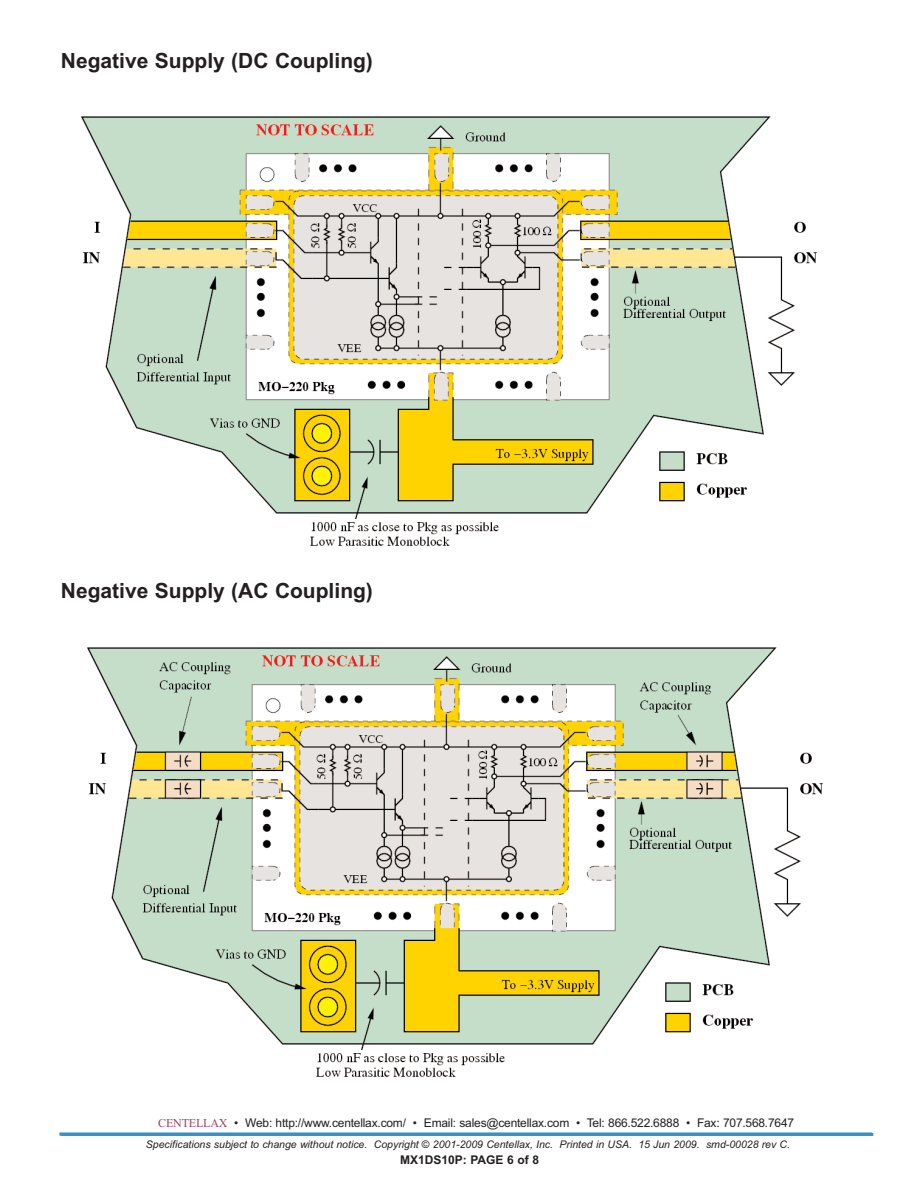
<style>
.page{position:relative;width:918px;height:1188px;background:#fff}
.page>*{position:absolute;margin:0;border:0;box-sizing:border-box;transform-origin:0 0}
.t1{font:700 21px "Arial";color:#231f20}
.t2{font:12px "Arial";letter-spacing:-.015em;color:#231f20}
.t3{font:700 12px "Arial";color:#231f20}
.t4{font:italic 10.5px "Arial";color:#231f20}
.s1{font-family:"Times New Roman";color:#a53f5c}
</style>
<div class="page">
<hr style="left:61px;top:1133px;width:812px;height:3px;background:#3591ca">
<img style="left:80px;top:116px;width:738px;height:430px">
<img style="left:86px;top:647px;width:738px;height:430px">
<h1 class="t1" style="left:61px;top:53px;width:314px">Negative Supply (DC Coupling)</h1>
<h1 class="t1" style="left:61px;top:583px;width:314px">Negative Supply (AC Coupling)</h1>
<p class="t2" style="left:158px;top:1119px;width:637px"><span class="s1">CENTELLAX</span> • Web: http://www.centellax.com/ • Email: sales@centellax.com • Tel: 866.522.6888 • Fax: 707.568.7647</p>
<p class="t4" style="left:146px;top:1140px;width:646px">Specifications subject to change without notice. Copyright © 2001-2009 Centellax, Inc. Printed in USA. 15 Jun 2009. smd-00028 rev C.</p>
<p class="t3" style="left:400px;top:1156px;width:141px">MX1DS10P: PAGE 6 of 8</p>
</div>
